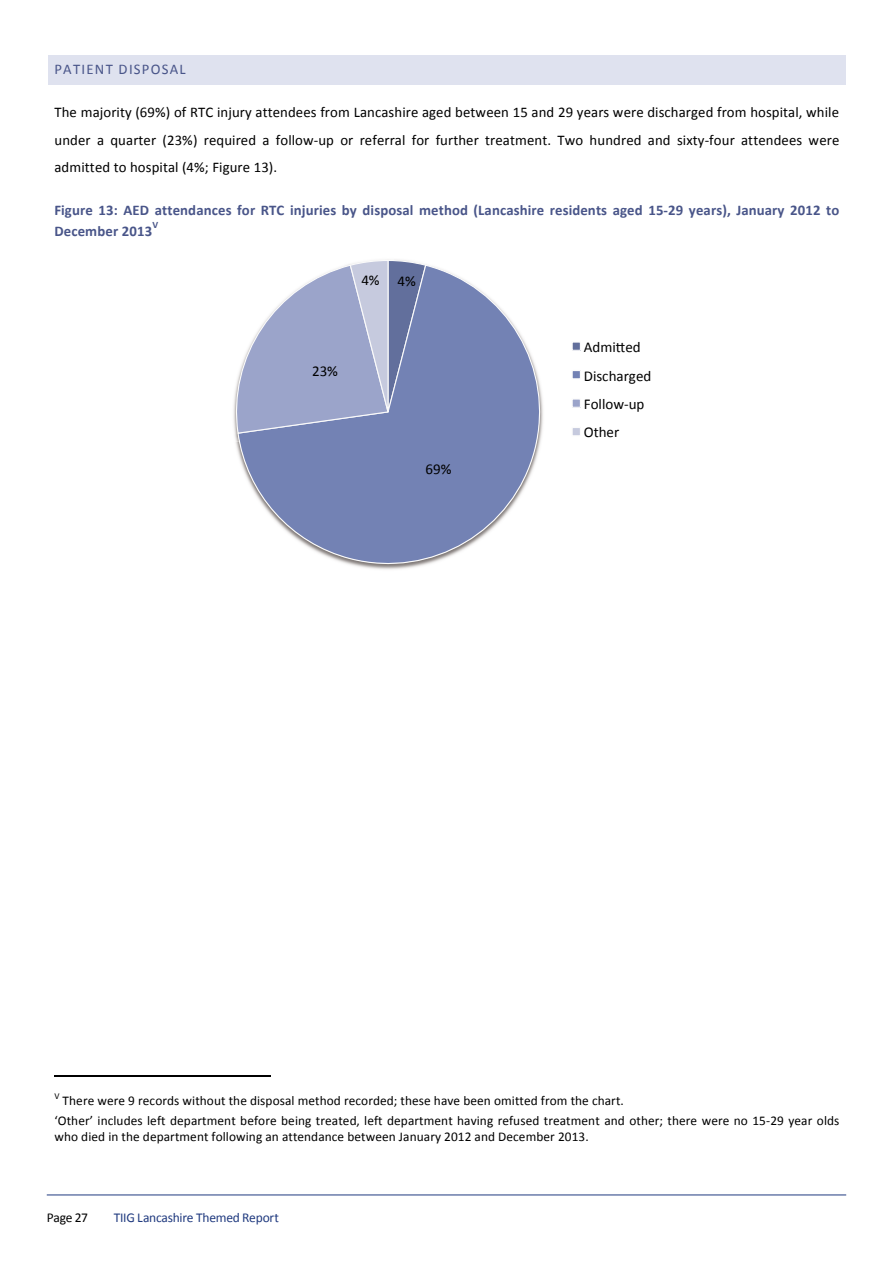
<style>
.page{position:relative;width:893px;height:1263px;background:#fff}
.page>*{position:absolute;margin:0;border:0;box-sizing:border-box;transform-origin:0 0}
.t1{font:15px/28.5px "Calibri";color:#000}
.t2{font:14.7px/27.3px "Calibri";letter-spacing:.01em;color:#000;text-align:justify}
.t3{font:700 14.7px/21.3px "Calibri";letter-spacing:.01em;color:#495589}
.t4{font:14.7px "Calibri";letter-spacing:.085em;color:#495589}
.t5{font:13.5px "Calibri";letter-spacing:-.02em;color:#203a7f}
.t6{font:13.5px "Calibri";letter-spacing:-.025em;color:#000}
.t7{font:13.35px/19px "Calibri";letter-spacing:.005em;color:#000}
.t8{font:700 9.75px "Calibri";color:#495589}
.t9{font:9px "Calibri";color:#000}
</style>
<div class="page">
<hr style="left:47px;top:1194px;width:799px;height:1px;background:#203a7f">
<div style="left:52px;top:60px;width:789px;height:21px;background:#dfe2ef"></div>
<svg style="left:48px;top:55px;width:4px;height:5px"></svg>
<div style="left:52px;top:55px;width:789px;height:5px;background:#dfe2ef"></div>
<svg style="left:841px;top:55px;width:5px;height:5px"></svg>
<svg style="left:48px;top:81px;width:4px;height:4px"></svg>
<hr style="left:52px;top:81px;width:789px;height:4px;background:#dfe2ef">
<svg style="left:841px;top:81px;width:5px;height:4px"></svg>
<hr style="left:48px;top:60px;width:4px;height:21px;background:#dfe2ef">
<div style="left:841px;top:60px;width:5px;height:21px;background:#dfe2ef"></div>
<hr style="left:54px;top:1076px;width:216px;height:1px;background:#000">
<svg style="left:237px;top:265px;width:306px;height:305px"></svg>
<svg style="left:233px;top:259px;width:194px;height:175px"></svg>
<div style="left:572px;top:342px;width:8px;height:8px;background:#626f9c"></div>
<div style="left:572px;top:341px;width:9px;height:10px;border:1px solid #fbfbfb"></div>
<div style="left:572px;top:371px;width:8px;height:8px;background:#7382b4"></div>
<div style="left:572px;top:370px;width:9px;height:9px;border:1px solid #fbfbfb"></div>
<div style="left:572px;top:399px;width:8px;height:8px;background:#9ba4ca"></div>
<div style="left:572px;top:398px;width:9px;height:10px;border:1px solid #fbfbfb"></div>
<div style="left:572px;top:427px;width:8px;height:9px;background:#c6cade"></div>
<div style="left:572px;top:427px;width:9px;height:9px;border:1px solid #fbfbfb"></div>
<p class="t4" style="left:54px;top:60px;width:133px">PATIENT DISPOSAL</p>
<p class="t2" style="left:54px;top:99px;width:786px">The majority (69%) of RTC injury attendees from Lancashire aged between 15 and 29 years were discharged from hospital, while under a quarter (23%) required a follow--‐up or referral for further treatment. Two hundred and sixty--‐four attendees were admitted to hospital (4%; Figure 13).</p>
<p class="t3" style="left:54px;top:199px;width:786px">Figure 13: AED attendances for RTC injuries by disposal method (Lancashire residents aged 15--‐29 years), January 2012 to<br>December 2013</p>
<p class="t8" style="left:152px;top:219px;width:7px">V</p>
<p class="t1" style="left:361px;top:266px;width:20px">4%</p>
<p class="t1" style="left:398px;top:266px;width:20px">4%</p>
<p class="t1" style="left:312px;top:357px;width:27px">23%</p>
<p class="t1" style="left:426px;top:455px;width:27px">69%</p>
<p class="t1" style="left:584px;top:333px;width:69px">Admimed<br>Discharged<br>Follow--‐up<br>Other</p>
<p class="t9" style="left:54px;top:1090px;width:7px">V</p>
<p class="t7" style="left:54px;top:1091px;width:786px;text-indent:8px">There were 9 records without the disposal method recorded; these have been omitted from the chart.<br>‘Other’ includes left department before being treated, left department having refused treatment and other; there were no 15--‐29 year olds</p>
<p class="t7" style="left:54px;top:1127px;width:536px">who died in the department following an attendance between January 2012 and December 2013.</p>
<p class="t6" style="left:47px;top:1209px;width:43px">Page 27</p>
<p class="t5" style="left:114px;top:1209px;width:167px">TIIG Lancashire Themed Report</p>
</div>
